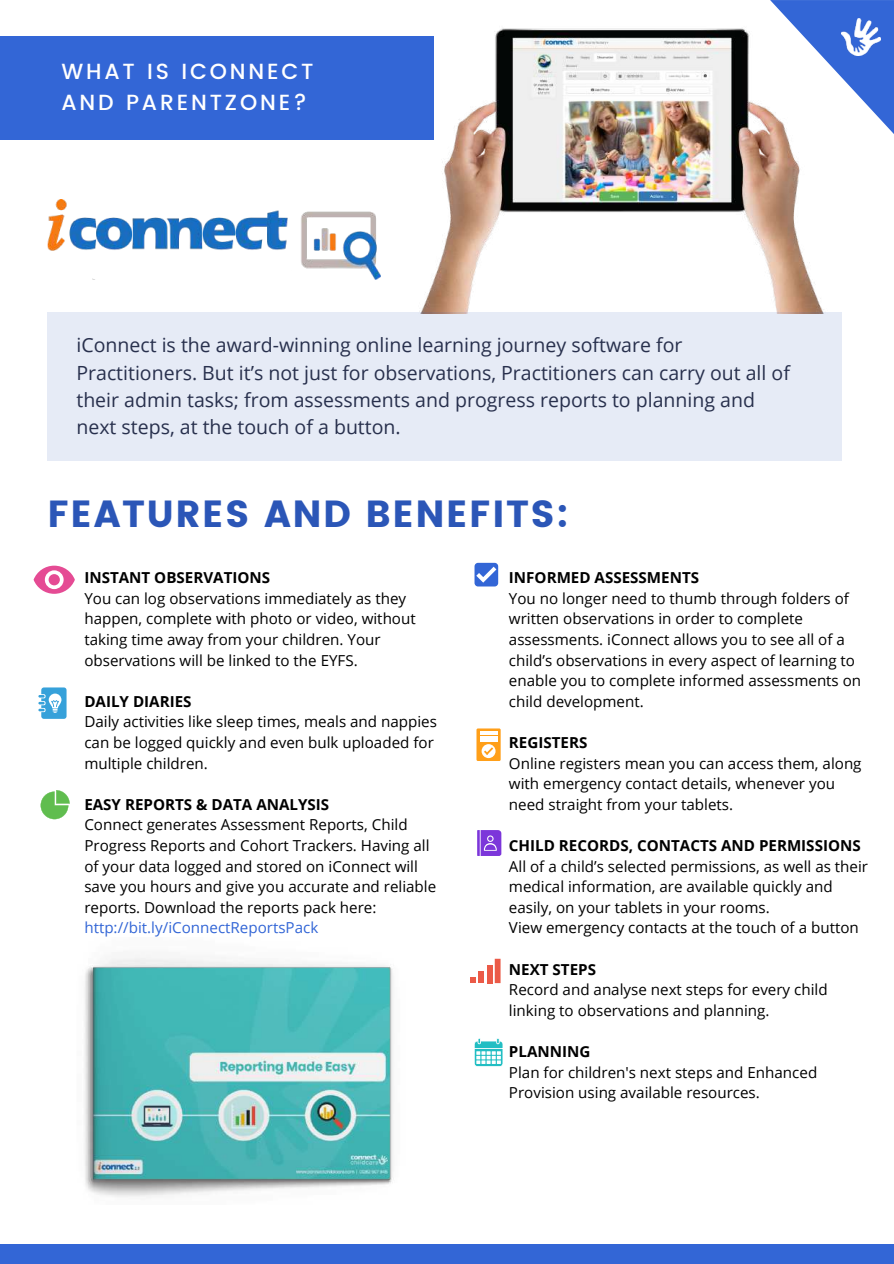
<style>
.page{position:relative;width:894px;height:1264px;background:#fff}
.page>*{position:absolute;margin:0;border:0;box-sizing:border-box;transform-origin:0 0}
.t1{font:37.65px "Poppins";letter-spacing:.04em;color:#2b56b7}
.t2{font:500 21.9px/30.6px "Poppins";letter-spacing:.13em;color:#fff}
.t3{font:19.5px/27.2px "Open Sans";color:#28304d}
.t4{font:15.15px/20.5px "Open Sans";color:#000}
.t5{font:700 15.15px "Open Sans";color:#000}
.t6{font:15.15px "Open Sans";color:#3366d6}
</style>
<div class="page">
<div style="left:0;top:37px;width:433px;height:102px;background:#3366d6"></div>
<div style="left:0;top:1244px;width:893px;height:19px;background:#3366d6"></div>
<img style="left:349px;top:0;width:544px;height:313px">
<div style="left:47px;top:312px;width:794px;height:149px;background:#e6ebf6"></div>
<img style="left:84px;top:957px;width:309px;height:240px">
<svg style="left:34px;top:565px;width:41px;height:29px"></svg>
<svg style="left:38px;top:687px;width:28px;height:32px"></svg>
<svg style="left:41px;top:790px;width:29px;height:29px"></svg>
<div style="left:474px;top:563px;width:24px;height:23px;background:#3366d6;border-radius:4px"></div>
<svg style="left:476px;top:566px;width:20px;height:16px"></svg>
<svg style="left:474px;top:725px;width:28px;height:39px"></svg>
<div style="left:476px;top:728px;width:24px;height:33px;background:#ff9f19"></div>
<div style="left:481px;top:744px;width:14px;height:14px;background:#fff;border-radius:50%"></div>
<svg style="left:480px;top:731px;width:17px;height:24px"></svg>
<svg style="left:477px;top:830px;width:24px;height:26px"></svg>
<div style="left:494px;top:958px;width:6px;height:25px;background:#eb5a47"></div>
<div style="left:486px;top:964px;width:6px;height:19px;background:#eb5a47"></div>
<div style="left:478px;top:971px;width:6px;height:12px;background:#eb5a47"></div>
<svg style="left:470px;top:977px;width:6px;height:6px"></svg>
<svg style="left:474px;top:1038px;width:29px;height:29px"></svg>
<img style="left:47px;top:199px;width:334px;height:80px">
<h2 class="t2" style="left:61px;top:56px;width:253px">WHAT IS ICONNECT<br>AND PARENTZONE?</h2>
<p class="t3" style="left:76px;top:331px;width:714px">iConnect is the award-winning online learning journey software for Practitioners. But it’s not just for observations, Practitioners can carry out all of their admin tasks; from assessments and progress reports to planning and next steps, at the touch of a button.</p>
<h1 class="t1" style="left:47px;top:492px;width:522px">FEATURES AND BENEFITS:</h1>
<p class="t5" style="left:84px;top:567px;width:187px">INSTANT OBSERVATIONS</p>
<p class="t4" style="left:84px;top:587px;width:333px">You can log observations immediately as they happen, complete with photo or video, without taking time away from your children. Your observations will be linked to the EYFS.</p>
<p class="t5" style="left:84px;top:690px;width:109px">DAILY DIARIES</p>
<p class="t4" style="left:84px;top:711px;width:354px">Daily activities like sleep times, meals and nappies can be logged quickly and even bulk uploaded for multiple children.</p>
<p class="t5" style="left:84px;top:793px;width:246px">EASY REPORTS &amp; DATA ANALYSIS</p>
<p class="t4" style="left:84px;top:814px;width:353px">Connect generates Assessment Reports, Child Progress Reports and Cohort Trackers. Having all of your data logged and stored on iConnect will save you hours and give you accurate and reliable reports. Download the reports pack here:</p>
<p class="t6" style="left:84px;top:917px;width:235px">http://bit.ly/iConnectReportsPack</p>
<p class="t5" style="left:509px;top:567px;width:192px">INFORMED ASSESSMENTS</p>
<p class="t4" style="left:509px;top:587px;width:353px">You no longer need to thumb through folders of written observations in order to complete assessments. iConnect allows you to see all of a child’s observations in every aspect of learning to enable you to complete informed assessments on child development.</p>
<p class="t5" style="left:509px;top:731px;width:80px">REGISTERS</p>
<p class="t4" style="left:509px;top:752px;width:354px">Online registers mean you can access them, along with emergency contact details, whenever you need straight from your tablets.</p>
<p class="t5" style="left:509px;top:834px;width:353px">CHILD RECORDS, CONTACTS AND PERMISSIONS</p>
<p class="t4" style="left:509px;top:855px;width:360px">All of a child’s selected permissions, as well as their medical information, are available quickly and easily, on your tablets in your rooms.<br>View emergency contacts at the touch of a button</p>
<p class="t5" style="left:509px;top:958px;width:89px">NEXT STEPS</p>
<p class="t4" style="left:509px;top:978px;width:320px">Record and analyse next steps for every child linking to observations and planning.</p>
<p class="t5" style="left:509px;top:1040px;width:83px">PLANNING</p>
<p class="t4" style="left:509px;top:1061px;width:310px">Plan for children's next steps and Enhanced<br>Provision using available resources.</p>
</div>
